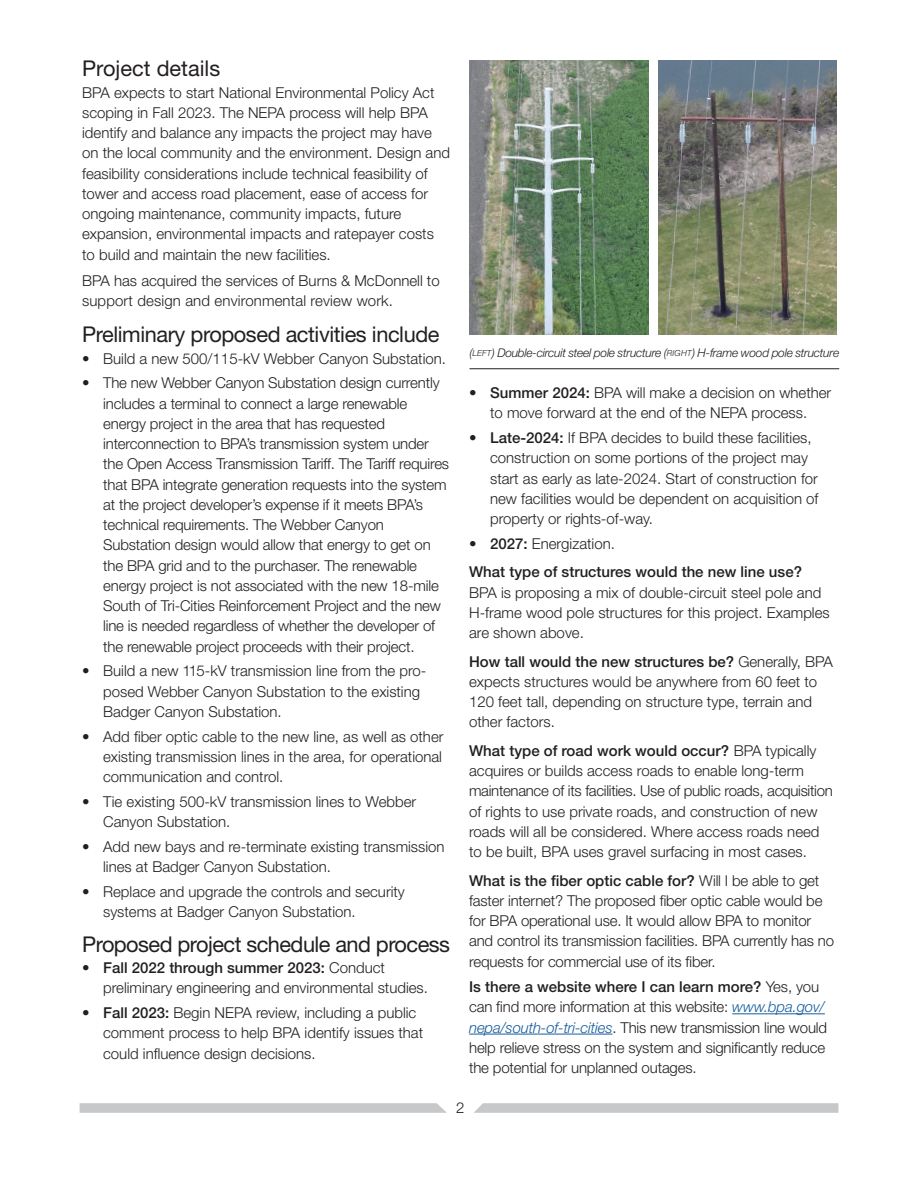
<style>
.page{position:relative;width:918px;height:1188px;background:#fff}
.page>*{position:absolute;margin:0;border:0;box-sizing:border-box;transform-origin:0 0}
.Subhead_1{font:21.75px "Helvetica Neue LT Std";letter-spacing:-.02em;color:#231f20}
.Subhead_1-2{font:21.75px "Helvetica Neue LT Std";color:#231f20}
.Body_text{font:300 15px/20.2px "Helvetica Neue LT Std";color:#231f20}
.Page_numbers{font:300 15px "Helvetica Neue LT Std";color:#231f20}
.Caption_w__Rule{font:italic 300 12px "Helvetica Neue LT Std";letter-spacing:-.02em;color:#231f20}
.s1{font-weight:500}
.s2{font-size:8.4px}
.s3{font-style:italic;color:#175d9e}
</style>
<div class="page">
<img style="left:470px;top:61px;width:178px;height:273px">
<img style="left:658px;top:61px;width:179px;height:273px">
<svg style="left:80px;top:1103px;width:367px;height:10px"></svg>
<svg style="left:474px;top:1103px;width:364px;height:10px"></svg>
<hr style="left:470px;top:369px;width:369px;height:1px;background:#231f20">
<hr style="left:732px;top:1013px;width:93px;height:1px;background:#175d9e">
<hr style="left:469px;top:1034px;width:143px;height:1px;background:#175d9e">
<p class="Subhead_1-2" style="left:82px;top:55px;width:140px">Project details</p>
<p class="Body_text" style="left:82px;top:82px;width:369px">BPA expects to start National Environmental Policy Act scoping in Fall 2023. The NEPA process will help BPA identify and balance any impacts the project may have on the local community and the environment. Design and feasibility considerations include technical feasibility of tower and access road placement, ease of access for ongoing maintenance, community impacts, future expansion, environmental impacts and ratepayer costs to build and maintain the new facilities.</p>
<p class="Body_text" style="left:82px;top:270px;width:359px">BPA has acquired the services of Burns &amp; McDonnell to support design and environmental review work.</p>
<p class="Subhead_1" style="left:82px;top:321px;width:359px">Preliminary proposed activities include</p>
<p class="Body_text" style="left:82px;top:348px;width:365px"><span class="s1">•</span> Build a new 500/115-kV Webber Canyon Substation.</p>
<p class="Body_text" style="left:103px;top:373px;width:348px;text-indent:-21px"><span class="s1">•</span> The new Webber Canyon Substation design currently includes a terminal to connect a large renewable energy project in the area that has requested interconnection to BPA’s transmission system under the Open Access Transmission Tariff. The Tariff requires that BPA integrate generation requests into the system at the project developer’s expense if it meets BPA’s technical requirements. The Webber Canyon Substation design would allow that energy to get on the BPA grid and to the purchaser. The renewable energy project is not associated with the new 18-mile South of Tri-Cities Reinforcement Project and the new line is needed regardless of whether the developer of the renewable project proceeds with their project.</p>
<p class="Body_text" style="left:103px;top:661px;width:325px;text-indent:-21px"><span class="s1">•</span> Build a new 115-kV transmission line from the pro&shy;posed Webber Canyon Substation to the existing<br>Badger Canyon Substation.</p>
<p class="Body_text" style="left:103px;top:726px;width:342px;text-align:justify;text-indent:-21px"><span class="s1">•</span> Add fiber optic cable to the new line, as well as other existing transmission lines in the area, for operational communication and control.</p>
<p class="Body_text" style="left:103px;top:791px;width:315px;text-indent:-21px"><span class="s1">•</span> Tie existing 500-kV transmission lines to Webber<br>Canyon Substation.</p>
<p class="Body_text" style="left:103px;top:836px;width:343px;text-indent:-21px"><span class="s1">•</span> Add new bays and re-terminate existing transmission lines at Badger Canyon Substation.</p>
<p class="Body_text" style="left:103px;top:881px;width:303px;text-indent:-21px"><span class="s1">•</span> Replace and upgrade the controls and security systems at Badger Canyon Substation.</p>
<p class="Subhead_1" style="left:82px;top:931px;width:369px">Proposed project schedule and process</p>
<p class="Body_text" style="left:103px;top:957px;width:326px;text-indent:-21px"><span class="s1">• Fall 2022 through summer 2023:</span> Conduct preliminary engineering and environmental studies.</p>
<p class="Body_text" style="left:103px;top:1002px;width:322px;text-indent:-21px"><span class="s1">• Fall 2023:</span> Begin NEPA review, including a public comment process to help BPA identify issues that could influence design decisions.</p>
<p class="Caption_w__Rule" style="left:470px;top:345px;width:371px">(<span class="s2">left</span>) Double-circuit steel pole structure (<span class="s2">right</span>) H-frame wood pole structure</p>
<p class="Body_text" style="left:469px;top:382px;width:364px;text-align:center"><span class="s1">• Summer 2024:</span> BPA will make a decision on whether to move forward at the end of the NEPA process.</p>
<p class="Body_text" style="left:490px;top:427px;width:330px;text-indent:-21px"><span class="s1">• Late-2024:</span> If BPA decides to build these facilities, construction on some portions of the project may start as early as late-2024. Start of construction for new facilities would be dependent on acquisition of property or rights-of-way.</p>
<p class="Body_text" style="left:469px;top:533px;width:147px"><span class="s1">• 2027:</span> Energization.</p>
<p class="Body_text" style="left:469px;top:562px;width:362px"><span class="s1">What type of structures would the new line use?<br></span>BPA is proposing a mix of double-circuit steel pole and H-frame wood pole structures for this project. Examples are shown above.</p>
<p class="Body_text" style="left:469px;top:651px;width:365px"><span class="s1">How tall would the new structures be?</span> Generally, BPA expects structures would be anywhere from 60 feet to 120 feet tall, depending on structure type, terrain and other factors.</p>
<p class="Body_text" style="left:469px;top:740px;width:365px"><span class="s1">What type of road work would occur?</span> BPA typically acquires or builds access roads to enable long-term maintenance of its facilities. Use of public roads, acquisition of rights to use private roads, and construction of new roads will all be considered. Where access roads need to be built, BPA uses gravel surfacing in most cases.</p>
<p class="Body_text" style="left:469px;top:870px;width:366px"><span class="s1">What is the fiber optic cable for?</span> Will I be able to get faster internet? The proposed fiber optic cable would be for BPA operational use. It would allow BPA to monitor and control its transmission facilities. BPA currently has no requests for commercial use of its fiber.</p>
<p class="Body_text" style="left:469px;top:976px;width:360px"><span class="s1">Is there a website where I can learn more?</span> Yes, you can find more information at this website: <span class="s3">www.bpa.gov/ nepa/south-of-tri-cities</span>. This new transmission line would help relieve stress on the system and significantly reduce the potential for unplanned outages.</p>
<p class="Page_numbers" style="left:456px;top:1099px;width:10px">2</p>
</div>
